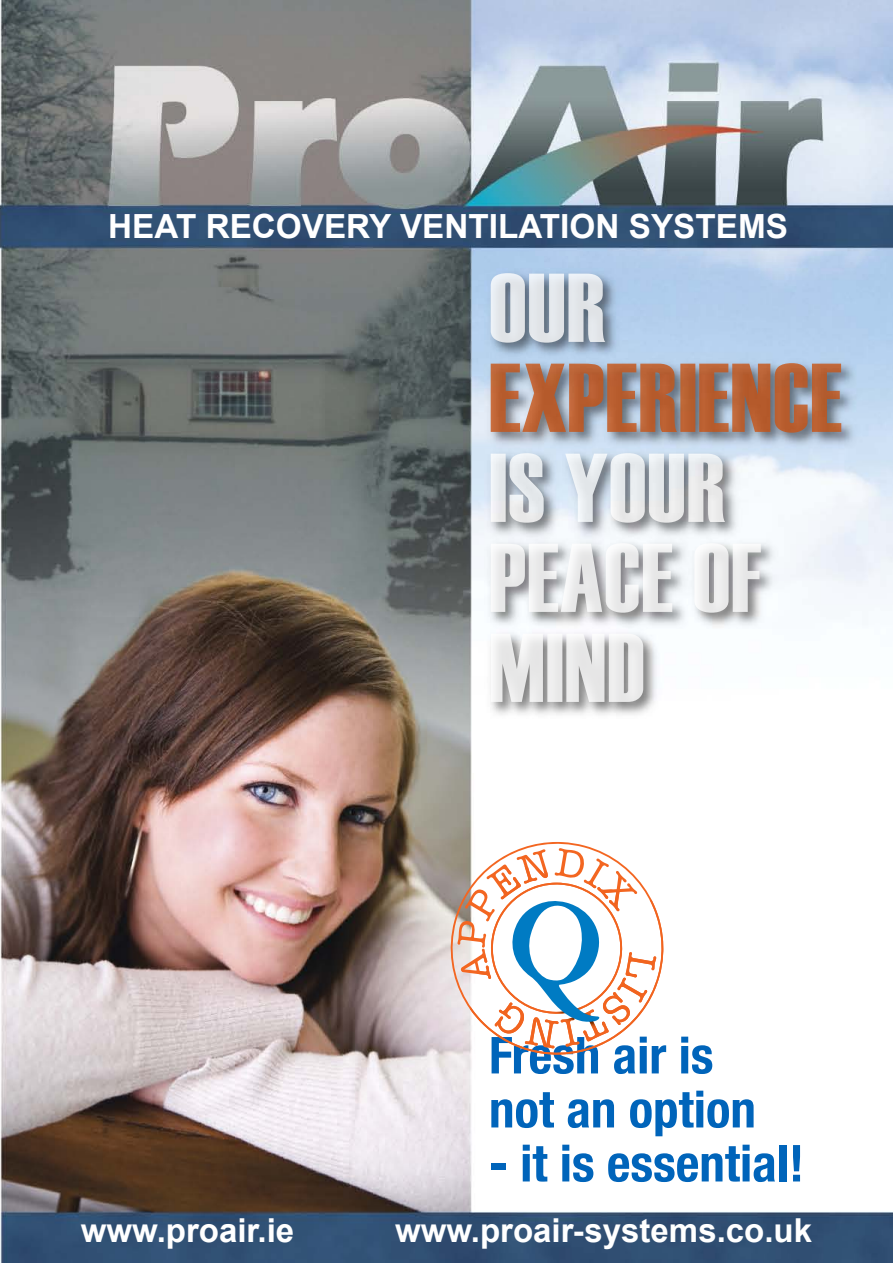
<style>
.page{position:relative;width:893px;height:1263px;background:#fff}
.page>*{position:absolute;margin:0;border:0;box-sizing:border-box;transform-origin:0 0}
.t1{font:700 condensed 51px/54px "Helvetica Neue";color:#0064ba}
.t2{font:700 33.3px "Arial";color:#fff}
.t3{font:700 33px "Arial";color:#fff}
</style>
<div class="page">
<img style="left:0;top:0;width:893px;height:1263px">
<img style="left:472px;top:256px;width:421px;height:516px">
<img style="left:491px;top:273px;width:114px;height:70px">
<img style="left:491px;top:363px;width:350px;height:70px">
<img style="left:491px;top:453px;width:234px;height:70px">
<img style="left:491px;top:543px;width:270px;height:70px">
<img style="left:491px;top:634px;width:152px;height:68px">
<svg style="left:439px;top:842px;width:236px;height:218px"></svg>
<img style="left:470px;top:900px;width:197px;height:156px">
<svg style="left:457px;top:848px;width:199px;height:200px"></svg>
<p class="t2" style="left:108px;top:208px;width:681px">HEAT RECOVERY VENTILATION SYSTEMS</p>
<h1 class="t1" style="left:489px;top:1027px;width:268px">Fresh air is not an option</h1>
<h1 class="t1" style="left:489px;top:1135px;width:317px">- it is essential!</h1>
<p class="t3" style="left:81px;top:1211px;width:215px">www.proair.ie</p>
<p class="t3" style="left:395px;top:1211px;width:418px">www.proair-systems.co.uk</p>
</div>
